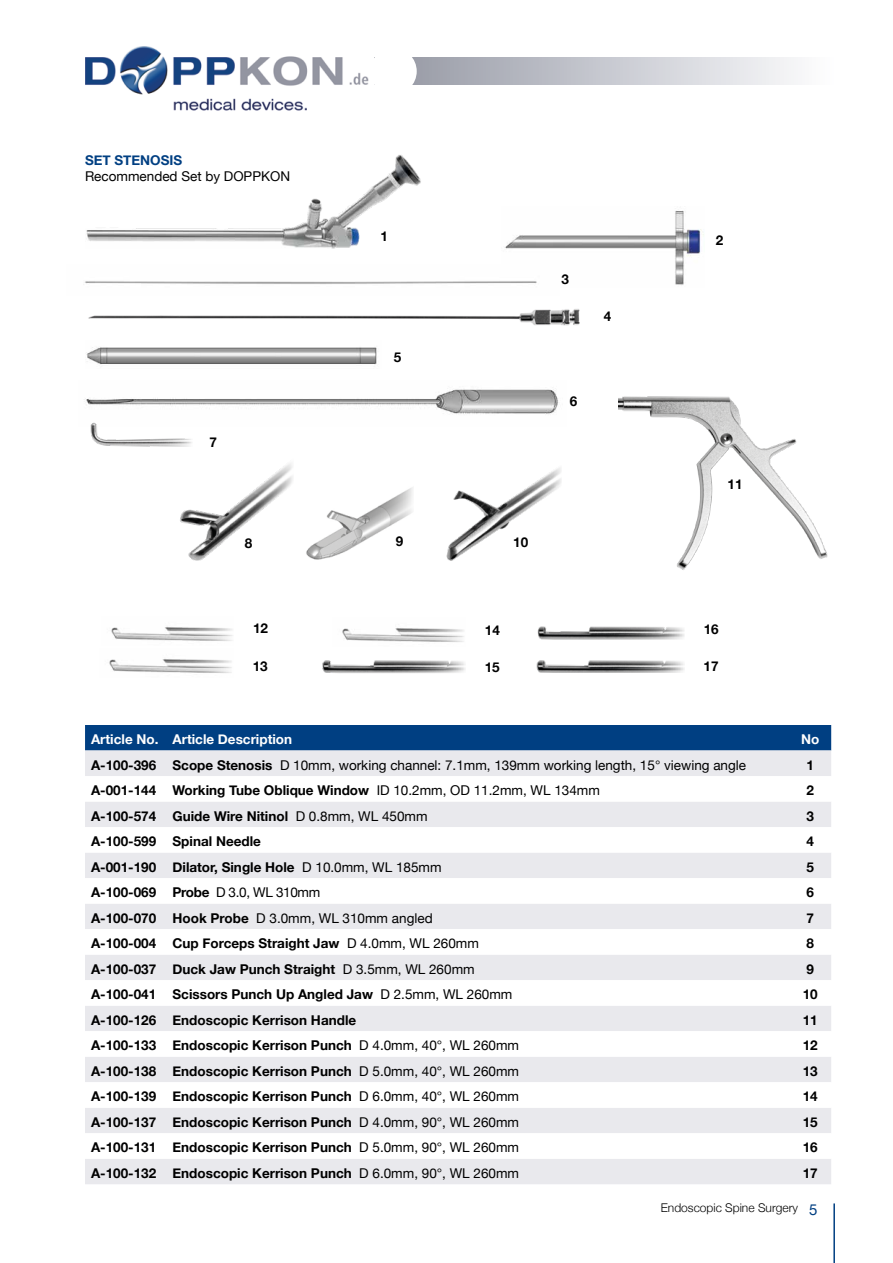
<style>
.page{position:relative;width:893px;height:1263px;background:#fff}
.page>*{position:absolute;margin:0;border:0;box-sizing:border-box;transform-origin:0 0}
.t1{font:700 13.5px "Helvetica Neue";color:#000}
.t2{font:13.5px "Helvetica Neue";color:#000}
.t3{font:700 13.5px "Helvetica Neue";color:#fff}
.t4{font:700 13.5px "Helvetica Neue";color:#003f82}
.t5{font:300 12px "Helvetica Neue";color:#000}
.s1{font-weight:700}
.s2{font-weight:400}
.s3{font-weight:400;font-size:15px;color:#003f82}
</style>
<div class="page">
<hr style="left:833px;top:1203px;width:2px;height:60px;background:#003f82">
<img style="left:85px;top:47px;width:290px;height:64px">
<div style="left:374px;top:58px;width:459px;height:27px;background:linear-gradient(to right,#9195a1,#fdfdff)"></div>
<div style="left:370px;top:48px;width:47px;height:47px;background:#fff;border-radius:50%"></div>
<img style="left:504px;top:210px;width:200px;height:75px">
<div style="left:85px;top:725px;width:746px;height:25px;background:#003f82"></div>
<div style="left:85px;top:750px;width:746px;height:434px;background:#e9e9ed"></div>
<svg style="left:85px;top:776px;width:746px;height:383px"></svg>
<img style="left:86px;top:155px;width:335px;height:93px">
<img style="left:84px;top:265px;width:475px;height:20px">
<img style="left:88px;top:309px;width:492px;height:17px">
<img style="left:86px;top:347px;width:291px;height:18px">
<img style="left:84px;top:389px;width:474px;height:25px">
<img style="left:90px;top:422px;width:88px;height:25px">
<img style="left:178px;top:438px;width:115px;height:123px">
<img style="left:306px;top:487px;width:107px;height:73px">
<img style="left:446px;top:468px;width:115px;height:93px">
<img style="left:619px;top:396px;width:209px;height:174px">
<img style="left:111px;top:627px;width:122px;height:14px">
<img style="left:109px;top:659px;width:123px;height:14px">
<img style="left:342px;top:628px;width:122px;height:14px">
<img style="left:322px;top:660px;width:143px;height:13px">
<img style="left:537px;top:626px;width:147px;height:14px">
<img style="left:536px;top:660px;width:148px;height:13px">
<p class="t4" style="left:85px;top:150px;width:99px">SET STENOSIS</p>
<p class="t2" style="left:85px;top:167px;width:207px">Recommended Set by DOPPKON</p>
<p class="t1" style="left:210px;top:432px;width:9px">7</p>
<p class="t1" style="left:380px;top:226px;width:9px">1</p>
<p class="t1" style="left:394px;top:346px;width:9px">5</p>
<p class="t1" style="left:245px;top:533px;width:9px">8</p>
<p class="t1" style="left:396px;top:531px;width:9px">9</p>
<p class="t1" style="left:253px;top:618px;width:17px">12</p>
<p class="t1" style="left:253px;top:655px;width:17px">13</p>
<p class="t1" style="left:561px;top:269px;width:9px">3</p>
<p class="t1" style="left:604px;top:306px;width:9px">4</p>
<p class="t1" style="left:570px;top:390px;width:9px">6</p>
<p class="t1" style="left:513px;top:531px;width:17px">10</p>
<p class="t1" style="left:485px;top:619px;width:17px">14</p>
<p class="t1" style="left:485px;top:657px;width:17px">15</p>
<p class="t1" style="left:716px;top:229px;width:9px">2</p>
<p class="t1" style="left:728px;top:474px;width:17px">11</p>
<p class="t1" style="left:704px;top:618px;width:17px">16</p>
<p class="t1" style="left:703px;top:656px;width:17px">17</p>
<p class="t3" style="left:91px;top:729px;width:203px">Article No. Article Description</p>
<p class="t3" style="left:801px;top:729px;width:20px">No</p>
<p class="t2" style="left:91px;top:755px;width:657px"><span class="s1">A-100-396 Scope Stenosis</span> D 10mm, working channel: 7.1mm, 139mm working length, 15° viewing angle</p>
<p class="t1" style="left:806px;top:754px;width:9px">1</p>
<p class="t1" style="left:91px;top:780px;width:510px">A-001-144 Working Tube Oblique Window <span class="s2">ID 10.2mm, OD 11.2mm, WL 134mm</span></p>
<p class="t1" style="left:806px;top:780px;width:9px">2</p>
<p class="t1" style="left:91px;top:805px;width:338px">A-100-574 Guide Wire Nitinol <span class="s2">D 0.8mm, WL 450mm</span></p>
<p class="t1" style="left:806px;top:805px;width:9px">3</p>
<p class="t1" style="left:91px;top:831px;width:171px">A-100-599 Spinal Needle</p>
<p class="t1" style="left:806px;top:831px;width:9px">4</p>
<p class="t1" style="left:91px;top:856px;width:352px">A-001-190 Dilator, Single Hole <span class="s2">D 10.0mm, WL 185mm</span></p>
<p class="t1" style="left:806px;top:856px;width:9px">5</p>
<p class="t1" style="left:91px;top:882px;width:231px">A-100-069 Probe <span class="s2">D 3.0, WL 310mm</span></p>
<p class="t1" style="left:806px;top:882px;width:9px">6</p>
<p class="t2" style="left:91px;top:908px;width:343px"><span class="s1">A-100-070 Hook Probe</span> D 3.0mm, WL 310mm angled</p>
<p class="t1" style="left:806px;top:907px;width:9px">7</p>
<p class="t1" style="left:91px;top:933px;width:389px">A-100-004 Cup Forceps Straight Jaw <span class="s2">D 4.0mm, WL 260mm</span></p>
<p class="t1" style="left:806px;top:933px;width:9px">8</p>
<p class="t1" style="left:91px;top:958px;width:385px">A-100-037 Duck Jaw Punch Straight <span class="s2">D 3.5mm, WL 260mm</span></p>
<p class="t1" style="left:806px;top:958px;width:9px">9</p>
<p class="t1" style="left:91px;top:984px;width:423px">A-100-041 Scissors Punch Up Angled Jaw <span class="s2">D 2.5mm, WL 260mm</span></p>
<p class="t1" style="left:803px;top:984px;width:17px">10</p>
<p class="t1" style="left:91px;top:1009px;width:267px">A-100-126 Endoscopic Kerrison Handle</p>
<p class="t1" style="left:803px;top:1009px;width:17px">11</p>
<p class="t1" style="left:91px;top:1035px;width:429px">A-100-133 Endoscopic Kerrison Punch <span class="s2">D 4.0mm, 40°, WL 260mm</span></p>
<p class="t1" style="left:803px;top:1035px;width:17px">12</p>
<p class="t1" style="left:91px;top:1060px;width:429px">A-100-138 Endoscopic Kerrison Punch <span class="s2">D 5.0mm, 40°, WL 260mm</span></p>
<p class="t1" style="left:803px;top:1060px;width:17px">13</p>
<p class="t1" style="left:91px;top:1086px;width:429px">A-100-139 Endoscopic Kerrison Punch <span class="s2">D 6.0mm, 40°, WL 260mm</span></p>
<p class="t1" style="left:803px;top:1086px;width:17px">14</p>
<p class="t1" style="left:91px;top:1111px;width:429px">A-100-137 Endoscopic Kerrison Punch <span class="s2">D 4.0mm, 90°, WL 260mm</span></p>
<p class="t1" style="left:803px;top:1111px;width:17px">15</p>
<p class="t1" style="left:91px;top:1137px;width:429px">A-100-131 Endoscopic Kerrison Punch <span class="s2">D 5.0mm, 90°, WL 260mm</span></p>
<p class="t1" style="left:803px;top:1137px;width:17px">16</p>
<p class="t1" style="left:91px;top:1162px;width:429px">A-100-132 Endoscopic Kerrison Punch <span class="s2">D 6.0mm, 90°, WL 260mm</span></p>
<p class="t1" style="left:803px;top:1162px;width:17px">17</p>
<p class="t5" style="left:661px;top:1198px;width:158px">Endoscopic Spine Surgery <span class="s3">5</span></p>
</div>
